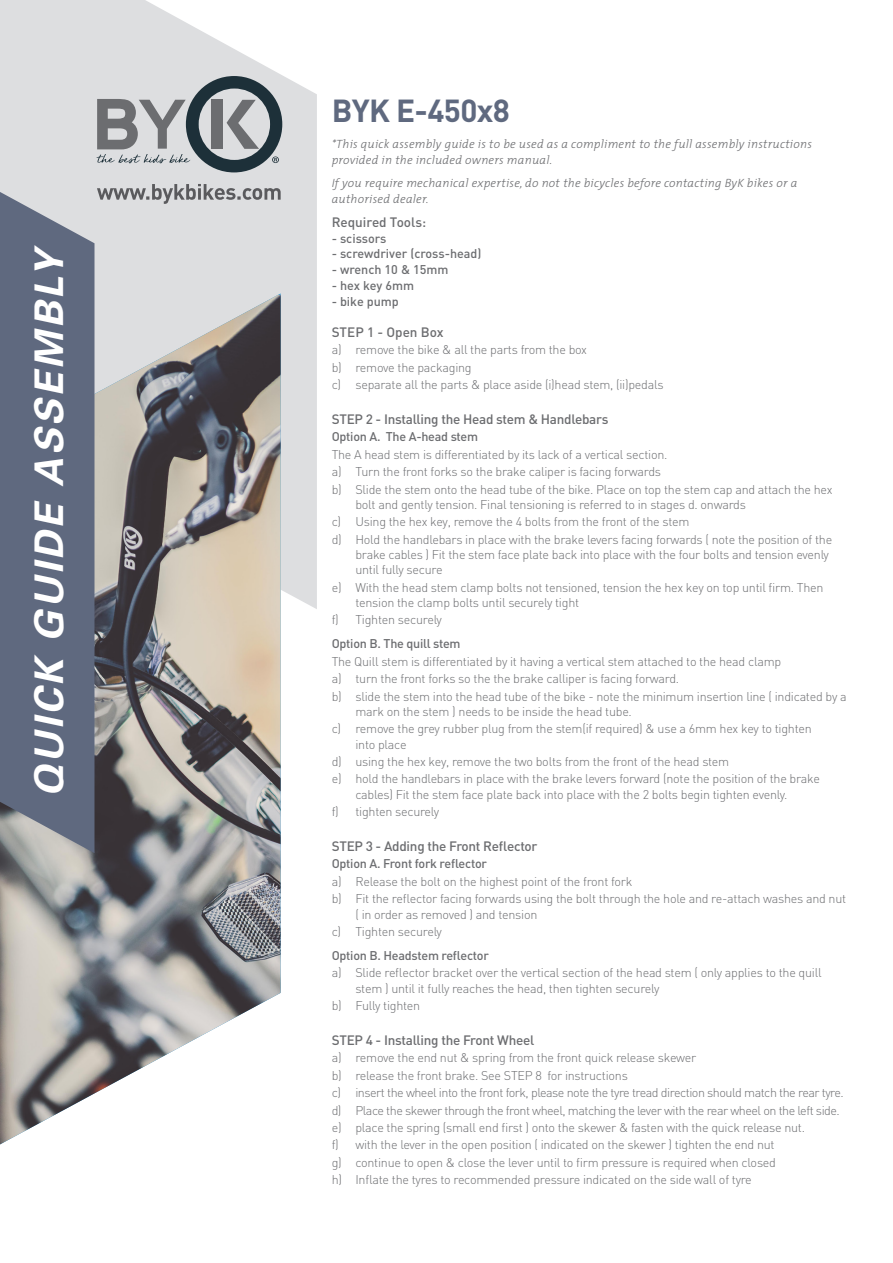
<style>
.page{position:relative;width:893px;height:1263px;background:#fff}
.page>*{position:absolute;margin:0;border:0;box-sizing:border-box;transform-origin:0 0}
.t1{font:italic 700 39.6px "Univers";color:#fff}
.t2{font:700 31.5px "DIN";letter-spacing:-.02em;color:#5f697f}
.t3{font:500 13.5px "DIN";letter-spacing:-.02em;color:#6c6d70}
.t4{font:500 13.5px "DIN";color:#6c6d70}
.BODY_TEXT{font:300 12.6px/15.3px "DIN";letter-spacing:-.02em;color:#6c6d70}
.BODY_TEXT-2{font:300 12.6px "DIN";letter-spacing:-.04em;color:#6c6d70}
.BODY_TEXT-3{font:500 12.6px "DIN";letter-spacing:-.02em;color:#6c6d70}
.BODY_TEXT-4{font:500 12.6px "DIN";color:#6c6d70}
.t5{font:italic 300 12px/15.3px "The Mix";letter-spacing:.02em;color:#6c6d70}
</style>
<div class="page">
<svg style="left:0;top:0;width:317px;height:609px;background:#e0e1e3"></svg>
<img style="left:0;top:295px;width:281px;height:849px">
<div style="left:186px;top:76px;width:96px;height:96px;background:#1d3039;border-radius:50%"></div>
<div style="left:199px;top:89px;width:71px;height:71px;background:#dddee0;border-radius:50%"></div>
<svg style="left:227px;top:100px;width:32px;height:49px"></svg>
<div style="left:212px;top:100px;width:11px;height:49px;background:#6c6d70"></div>
<svg style="left:272px;top:156px;width:7px;height:7px"></svg>
<svg style="left:96px;top:99px;width:94px;height:64px;background:#a9abae"></svg>
<svg style="left:0;top:192px;width:94px;height:661px;background:#667084"></svg>
<svg style="left:97px;top:184px;width:184px;height:20px;background:#b3b3b6"></svg>
<p class="t1" style="left:24px;top:797px;width:553px;rotate:-90deg">QUICK GUIDE ASSEMBLY</p>
<p class="t2" style="left:332px;top:90px;width:180px">BYK E-450x8</p>
<p class="t5" style="left:332px;top:136px;width:482px">*This quick assembly guide is to be used as a compliment to the full assembly instructions provided in the included owners manual.</p>
<p class="t5" style="left:332px;top:175px;width:467px;line-height:15.8px">If you require mechanical expertise, do not the bicycles before contacting ByK bikes or a authorised dealer.</p>
<p class="t4" style="left:332px;top:213px;width:96px">Required Tools:</p>
<p class="BODY_TEXT-4" style="left:332px;top:230px;width:56px">- scissors</p>
<p class="BODY_TEXT-4" style="left:332px;top:246px;width:151px">- screwdriver (cross-head)</p>
<p class="BODY_TEXT-4" style="left:332px;top:262px;width:118px">- wrench 10 &amp; 15mm</p>
<p class="BODY_TEXT-3" style="left:332px;top:277px;width:84px">- hex key 6mm</p>
<p class="BODY_TEXT-4" style="left:332px;top:293px;width:69px">- bike pump</p>
<p class="t4" style="left:332px;top:323px;width:113px">STEP 1 - Open Box</p>
<p class="BODY_TEXT" style="left:332px;top:342px;width:257px">a) remove the bike &amp; all the parts from the box</p>
<p class="BODY_TEXT" style="left:332px;top:359px;width:142px">b) remove the packaging</p>
<p class="BODY_TEXT" style="left:332px;top:377px;width:333px">c) separate all the parts &amp; place aside (i)head stem, (ii)pedals</p>
<p class="t3" style="left:332px;top:410px;width:278px">STEP 2 - Installing the Head stem &amp; Handlebars</p>
<p class="BODY_TEXT-3" style="left:332px;top:429px;width:148px">Option A. The A-head stem</p>
<p class="BODY_TEXT" style="left:332px;top:446px;width:337px">The A head stem is differentiated by its lack of a vertical section.</p>
<p class="BODY_TEXT" style="left:332px;top:464px;width:331px">a) Turn the front forks so the brake caliper is facing forwards</p>
<p class="BODY_TEXT" style="left:355px;top:481px;width:479px;text-indent:-24px">b) Slide the stem onto the head tube of the bike. Place on top the stem cap and attach the hex bolt and gently tension. Final tensioning is referred to in stages d. onwards</p>
<p class="BODY_TEXT" style="left:332px;top:514px;width:359px">c) Using the hex key, remove the 4 bolts from the front of the stem</p>
<p class="BODY_TEXT" style="left:355px;top:531px;width:478px;text-indent:-24px">d) Hold the handlebars in place with the brake levers facing forwards ( note the position of the brake cables ) Fit the stem face plate back into place with the four bolts and tension evenly until fully secure</p>
<p class="BODY_TEXT" style="left:355px;top:579px;width:470px;text-indent:-24px">e) With the head stem clamp bolts not tensioned, tension the hex key on top until firm. Then tension the clamp bolts until securely tight</p>
<p class="BODY_TEXT" style="left:332px;top:612px;width:112px">f) Tighten securely</p>
<p class="BODY_TEXT-3" style="left:332px;top:636px;width:130px">Option B. The quill stem</p>
<p class="BODY_TEXT" style="left:332px;top:653px;width:451px">The Quill stem is differentiated by it having a vertical stem attached to the head clamp</p>
<p class="BODY_TEXT" style="left:332px;top:671px;width:349px">a) turn the front forks so the the brake calliper is facing forward.</p>
<p class="BODY_TEXT" style="left:355px;top:688px;width:493px;text-indent:-24px">b) slide the stem into the head tube of the bike - note the minimum insertion line ( indicated by a mark on the stem ) needs to be inside the head tube.</p>
<p class="BODY_TEXT" style="left:355px;top:721px;width:458px;text-indent:-24px">c) remove the grey rubber plug from the stem(if required) &amp; use a 6mm hex key to tighten into place</p>
<p class="BODY_TEXT" style="left:332px;top:754px;width:399px">d) using the hex key, remove the two bolts from the front of the head stem</p>
<p class="BODY_TEXT" style="left:355px;top:771px;width:466px;text-indent:-24px">e) hold the handlebars in place with the brake levers forward (note the position of the brake cables) Fit the stem face plate back into place with the 2 bolts begin tighten evenly.</p>
<p class="BODY_TEXT" style="left:332px;top:804px;width:109px">f) tighten securely</p>
<p class="t3" style="left:332px;top:837px;width:207px">STEP 3 - Adding the Front Reflector</p>
<p class="BODY_TEXT-3" style="left:332px;top:856px;width:157px">Option A. Front fork reflector</p>
<p class="BODY_TEXT" style="left:332px;top:873px;width:302px">a) Release the bolt on the highest point of the front fork</p>
<p class="BODY_TEXT" style="left:355px;top:891px;width:492px;text-indent:-24px">b) Fit the reflector facing forwards using the bolt through the hole and re-attach washes and nut ( in order as removed ) and tension</p>
<p class="BODY_TEXT" style="left:332px;top:924px;width:112px">c) Tighten securely</p>
<p class="BODY_TEXT-3" style="left:332px;top:947px;width:159px">Option B. Headstem reflector</p>
<p class="BODY_TEXT" style="left:355px;top:965px;width:468px;text-indent:-24px">a) Slide reflector bracket over the vertical section of the head stem ( only applies to the quill stem ) until it fully reaches the head, then tighten securely</p>
<p class="BODY_TEXT" style="left:332px;top:998px;width:90px">b) Fully tighten</p>
<p class="t3" style="left:332px;top:1031px;width:204px">STEP 4 - Installing the Front Wheel</p>
<p class="BODY_TEXT" style="left:332px;top:1050px;width:366px">a) remove the end nut &amp; spring from the front quick release skewer</p>
<p class="BODY_TEXT" style="left:332px;top:1067px;width:298px">b) release the front brake. See STEP 8 for instructions</p>
<p class="BODY_TEXT-2" style="left:332px;top:1085px;width:514px">c) insert the wheel into the front fork, please note the tyre tread direction should match the rear tyre.</p>
<p class="BODY_TEXT-2" style="left:332px;top:1102px;width:510px">d) Place the skewer through the front wheel, matching the lever with the rear wheel on the left side.</p>
<p class="BODY_TEXT" style="left:332px;top:1120px;width:475px">e) place the spring (small end first ) onto the skewer &amp; fasten with the quick release nut.</p>
<p class="BODY_TEXT" style="left:332px;top:1137px;width:444px">f) with the lever in the open position ( indicated on the skewer ) tighten the end nut</p>
<p class="BODY_TEXT" style="left:332px;top:1154px;width:446px">g) continue to open &amp; close the lever until to firm pressure is required when closed</p>
<p class="BODY_TEXT" style="left:332px;top:1172px;width:422px">h) Inflate the tyres to recommended pressure indicated on the side wall of tyre</p>
</div>
